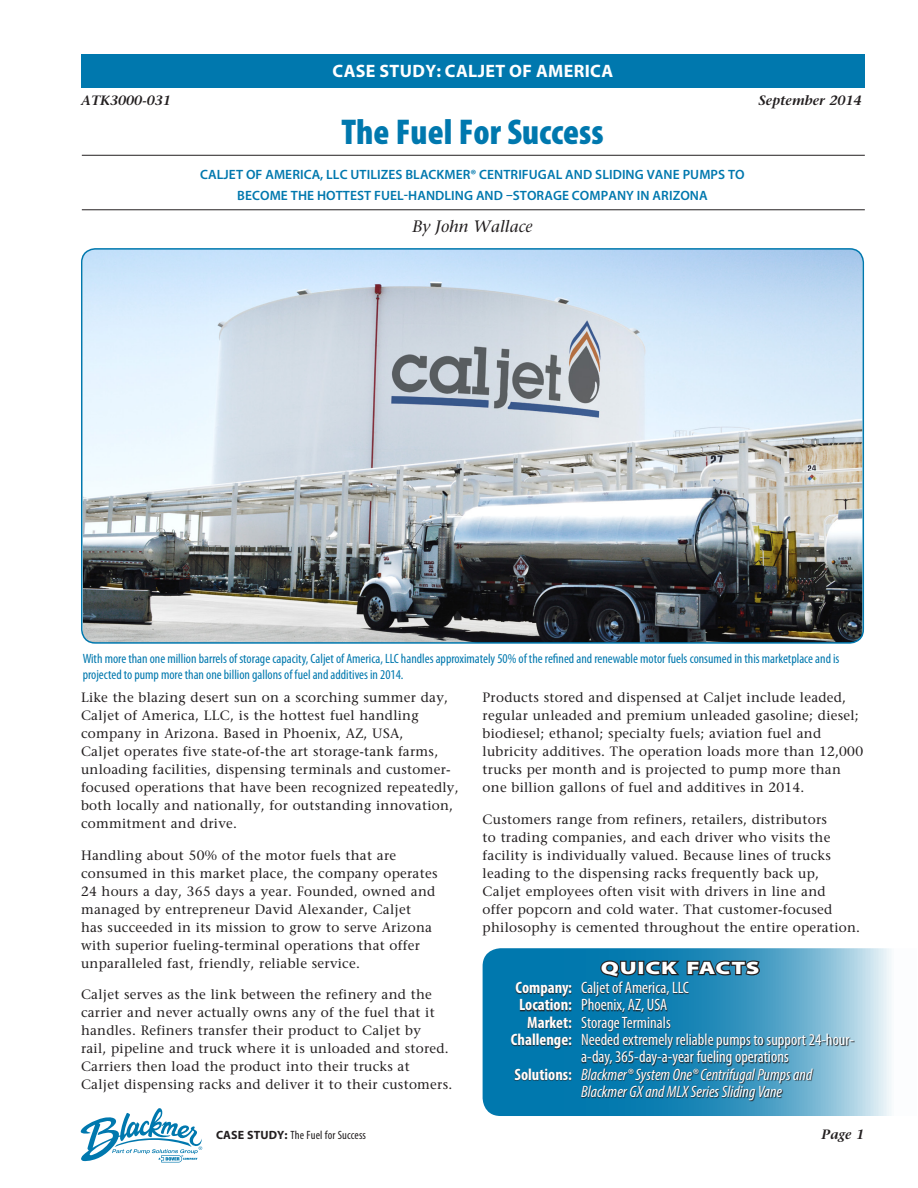
<style>
.page{position:relative;width:918px;height:1188px;background:#fff}
.page>*{position:absolute;margin:0;border:0;box-sizing:border-box;transform-origin:0 0}
.Headline{font:900 condensed 36px "Myriad Pro";color:#0078ae}
.t1{font:700 18px "Myriad Pro";letter-spacing:.02em;color:#fff}
.t2{font:900 semi-expanded 18px "Myriad Pro";letter-spacing:.035em;color:#fff;scale:1.25 1}
.t3{font:condensed 16.5px/17.4px "Myriad Pro";color:#fff;text-align:center}
.t4{font:italic condensed 16.5px/17.4px "Myriad Pro";color:#fff}
.Headline-2{font:italic 16.5px "Stone Serif";color:#231f20}
.SUBheadline{font:13.5px/18px "Stone Serif";letter-spacing:.02em;color:#231f20}
.t5{font:condensed 13.5px/16.2px "Myriad Pro";color:#0078ae}
.Headline-3{font:600 13.5px/21px "Myriad Pro";letter-spacing:.005em;color:#0078ae;text-align:center}
.SUBheadline-2{font:italic 600 13.5px "Stone Serif";color:#231f20}
.t6{font:condensed 12px "Myriad Pro";letter-spacing:.01em;color:#231f20}
.s1{font-weight:700;font-stretch:normal}
.s2{font-weight:700}
.s3{font-weight:700;font-style:normal}
</style>
<div class="page">
<svg style="left:80px;top:1108px;width:122px;height:54px"></svg>
<hr style="left:82px;top:209px;width:783px;height:1px;background:#231f20">
<hr style="left:82px;top:155px;width:783px;height:1px;background:#231f20">
<img style="left:83px;top:250px;width:779px;height:392px">
<div style="left:81px;top:248px;width:783px;height:396px;border:2px solid #0078ae;border-radius:13px"></div>
<svg style="left:483px;top:948px;width:408px;height:168px;background:#53a3c8"></svg>
<svg style="left:511px;top:982px;width:344px;height:120px;background:#2c80a6"></svg>
<svg style="left:599px;top:959px;width:39px;height:20px"></svg>
<div style="left:638px;top:961px;width:6px;height:14px;border:2px solid #231f20"></div>
<svg style="left:644px;top:950px;width:117px;height:27px;background:#206586"></svg>
<div style="left:81px;top:54px;width:784px;height:33px;background:#0078ae"></div>
<p class="t1" style="left:333px;top:60px;width:282px">CASE STUDY: CALJET OF AMERICA</p>
<p class="SUBheadline-2" style="left:81px;top:93px;width:91px">ATK3000-031</p>
<p class="SUBheadline-2" style="left:758px;top:93px;width:104px">September 2014</p>
<p class="Headline" style="left:341px;top:112px;width:264px">The Fuel For Success</p>
<p class="Headline-3" style="left:200px;top:164px;width:546px">CALJET OF AMERICA, LLC UTILIZES BLACKMER® CENTRIFUGAL AND SLIDING VANE PUMPS TO<br>BECOME THE HOTTEST FUEL-HANDLING AND –STORAGE COMPANY IN ARIZONA</p>
<p class="Headline-2" style="left:412px;top:217px;width:122px">By John Wallace</p>
<p class="t5" style="left:83px;top:651px;width:758px">With more than one million barrels of storage capacity, Caljet of America, LLC handles approximately 50% of the refined and renewable motor fuels consumed in this marketplace and is projected to pump more than one billion gallons of fuel and additives in 2014.</p>
<p class="SUBheadline" style="left:81px;top:688px;width:379px">Like the blazing desert sun on a scorching summer day, Caljet of America, LLC, is the hottest fuel handling company in Arizona. Based in Phoenix, AZ, USA,<br>Caljet operates five state-of-the art storage-tank farms, unloading facilities, dispensing terminals and customer&shy;focused operations that have been recognized repeatedly, both locally and nationally, for outstanding innovation, commitment and drive.</p>
<p class="SUBheadline" style="left:81px;top:846px;width:358px">Handling about 50% of the motor fuels that are consumed in this market place, the company operates 24 hours a day, 365 days a year. Founded, owned and managed by entrepreneur David Alexander, Caljet<br>has succeeded in its mission to grow to serve Arizona with superior fueling-terminal operations that offer unparalleled fast, friendly, reliable service.</p>
<p class="SUBheadline" style="left:81px;top:985px;width:373px">Caljet serves as the link between the refinery and the carrier and never actually owns any of the fuel that it handles. Refiners transfer their product to Caljet by<br>rail, pipeline and truck where it is unloaded and stored.<br>Carriers then load the product into their trucks at<br>Caljet dispensing racks and deliver it to their customers.</p>
<p class="t6" style="left:216px;top:1128px;width:152px"><span class="s1">CASE STUDY:</span> The Fuel for Success</p>
<p class="SUBheadline" style="left:483px;top:688px;width:382px">Products stored and dispensed at Caljet include leaded, regular unleaded and premium unleaded gasoline; diesel; biodiesel; ethanol; specialty fuels; aviation fuel and lubricity additives. The operation loads more than 12,000 trucks per month and is projected to pump more than one billion gallons of fuel and additives in 2014.</p>
<p class="SUBheadline" style="left:483px;top:810px;width:379px">Customers range from refiners, retailers, distributors<br>to trading companies, and each driver who visits the facility is individually valued. Because lines of trucks leading to the dispensing racks frequently back up, Caljet employees often visit with drivers in line and<br>offer popcorn and cold water. That customer-focused philosophy is cemented throughout the entire operation.</p>
<p class="t2" style="left:601px;top:958px;width:129px">QUICK FACTS</p>
<p class="t3" style="left:516px;top:979px;width:175px"><span class="s2">Company:</span> Caljet of America, LLC</p>
<p class="t3" style="left:519px;top:996px;width:150px"><span class="s2">Location:</span> Phoenix, AZ, USA</p>
<p class="t3" style="left:527px;top:1014px;width:145px"><span class="s2">Market:</span> Storage Terminals</p>
<p class="t3" style="left:511px;top:1031px;width:345px"><span class="s2">Challenge:</span> Needed extremely reliable pumps to support 24-hour&shy;a-day, 365-day-a-year fueling operations</p>
<p class="t4" style="left:581px;top:1065px;width:233px;text-indent:-67px"><span class="s3">Solutions:</span> Blackmer® System One® Centrifugal Pumps and<br>Blackmer GX and MLX Series Sliding Vane</p>
<p class="SUBheadline-2" style="left:822px;top:1126px;width:44px">Page 1</p>
</div>
